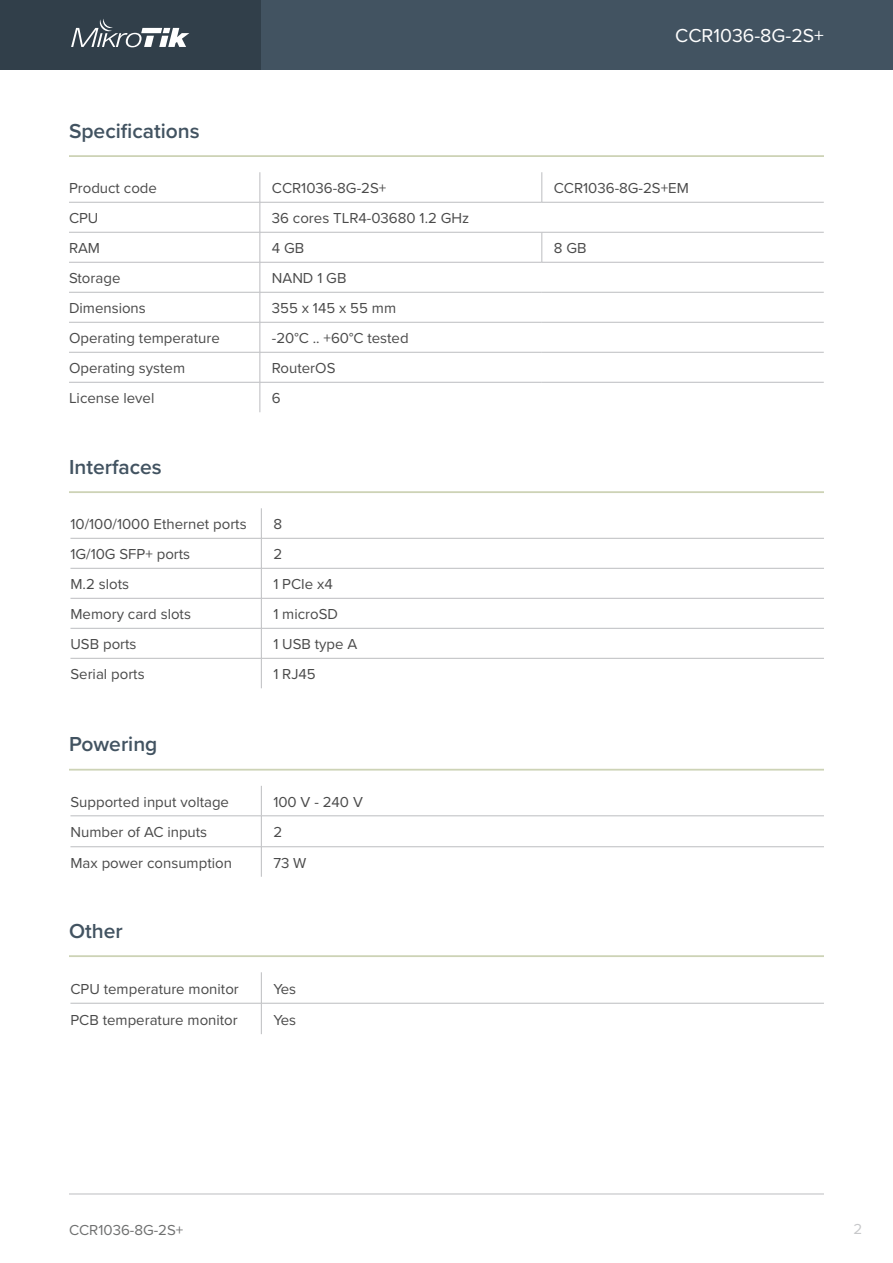
<style>
.page{position:relative;width:893px;height:1263px;background:#fff}
.page>*{position:absolute;margin:0;border:0;box-sizing:border-box;transform-origin:0 0}
.Mazie_virsraksti_201{font:600 21px "Proxima Nova";color:#425361}
.t1{font:19.5px "Proxima Nova";color:#fff}
.Tabulu_teksts_2019{font:15px "Proxima Nova";color:#4a4a4a}
.t2{font:15px "Proxima Nova";color:#6f7070}
.t3{font:15px "Proxima Nova";color:#c7c8ca}
</style>
<div class="page">
<div style="left:0;top:0;width:893px;height:69px;background:#425361"></div>
<div style="left:0;top:0;width:260px;height:69px;background:#313f4a"></div>
<svg style="left:71px;top:19px;width:118px;height:28px"></svg>
<hr style="left:69px;top:1194px;width:755px;height:1px;background:#bcbdc0">
<hr style="left:260px;top:172px;width:1px;height:30px;background:#bcbdc0">
<hr style="left:69px;top:202px;width:191px;height:1px;background:#bcbdc0">
<hr style="left:260px;top:202px;width:282px;height:1px;background:#bcbdc0">
<hr style="left:260px;top:202px;width:1px;height:30px;background:#bcbdc0">
<hr style="left:542px;top:202px;width:282px;height:1px;background:#bcbdc0">
<hr style="left:69px;top:232px;width:191px;height:1px;background:#bcbdc0">
<hr style="left:260px;top:232px;width:282px;height:1px;background:#bcbdc0">
<hr style="left:260px;top:232px;width:1px;height:30px;background:#bcbdc0">
<hr style="left:542px;top:232px;width:282px;height:1px;background:#bcbdc0">
<hr style="left:69px;top:262px;width:191px;height:1px;background:#bcbdc0">
<hr style="left:260px;top:262px;width:282px;height:1px;background:#bcbdc0">
<hr style="left:260px;top:262px;width:1px;height:30px;background:#bcbdc0">
<hr style="left:542px;top:262px;width:282px;height:1px;background:#bcbdc0">
<hr style="left:69px;top:292px;width:191px;height:1px;background:#bcbdc0">
<hr style="left:260px;top:292px;width:282px;height:1px;background:#bcbdc0">
<hr style="left:260px;top:292px;width:1px;height:30px;background:#bcbdc0">
<hr style="left:542px;top:292px;width:282px;height:1px;background:#bcbdc0">
<hr style="left:69px;top:322px;width:191px;height:1px;background:#bcbdc0">
<hr style="left:260px;top:322px;width:282px;height:1px;background:#bcbdc0">
<hr style="left:260px;top:322px;width:1px;height:30px;background:#bcbdc0">
<hr style="left:542px;top:322px;width:282px;height:1px;background:#bcbdc0">
<hr style="left:69px;top:352px;width:191px;height:1px;background:#bcbdc0">
<hr style="left:260px;top:352px;width:282px;height:1px;background:#bcbdc0">
<hr style="left:260px;top:352px;width:1px;height:30px;background:#bcbdc0">
<hr style="left:542px;top:352px;width:282px;height:1px;background:#bcbdc0">
<hr style="left:69px;top:382px;width:191px;height:1px;background:#bcbdc0">
<hr style="left:260px;top:382px;width:282px;height:1px;background:#bcbdc0">
<hr style="left:260px;top:382px;width:1px;height:30px;background:#bcbdc0">
<hr style="left:542px;top:382px;width:282px;height:1px;background:#bcbdc0">
<hr style="left:542px;top:232px;width:1px;height:30px;background:#bcbdc0">
<hr style="left:542px;top:172px;width:1px;height:30px;background:#bcbdc0">
<hr style="left:261px;top:508px;width:1px;height:30px;background:#bcbdc0">
<hr style="left:70px;top:538px;width:191px;height:1px;background:#bcbdc0">
<hr style="left:261px;top:538px;width:563px;height:1px;background:#bcbdc0">
<hr style="left:261px;top:538px;width:1px;height:30px;background:#bcbdc0">
<hr style="left:70px;top:568px;width:191px;height:1px;background:#bcbdc0">
<hr style="left:261px;top:568px;width:563px;height:1px;background:#bcbdc0">
<hr style="left:261px;top:568px;width:1px;height:30px;background:#bcbdc0">
<hr style="left:70px;top:598px;width:191px;height:1px;background:#bcbdc0">
<hr style="left:261px;top:598px;width:563px;height:1px;background:#bcbdc0">
<hr style="left:261px;top:598px;width:1px;height:30px;background:#bcbdc0">
<hr style="left:70px;top:628px;width:191px;height:1px;background:#bcbdc0">
<hr style="left:261px;top:628px;width:563px;height:1px;background:#bcbdc0">
<hr style="left:261px;top:628px;width:1px;height:30px;background:#bcbdc0">
<hr style="left:70px;top:658px;width:191px;height:1px;background:#bcbdc0">
<hr style="left:261px;top:658px;width:563px;height:1px;background:#bcbdc0">
<hr style="left:261px;top:658px;width:1px;height:30px;background:#bcbdc0">
<hr style="left:261px;top:786px;width:1px;height:30px;background:#bcbdc0">
<hr style="left:70px;top:815px;width:191px;height:1px;background:#bcbdc0">
<hr style="left:261px;top:815px;width:563px;height:1px;background:#bcbdc0">
<hr style="left:261px;top:816px;width:1px;height:30px;background:#bcbdc0">
<hr style="left:70px;top:846px;width:191px;height:1px;background:#bcbdc0">
<hr style="left:261px;top:846px;width:563px;height:1px;background:#bcbdc0">
<hr style="left:261px;top:847px;width:1px;height:30px;background:#bcbdc0">
<hr style="left:69px;top:155px;width:755px;height:2px;background:#cdd3b6">
<hr style="left:69px;top:491px;width:755px;height:2px;background:#cdd3b6">
<hr style="left:69px;top:769px;width:755px;height:1px;background:#cdd3b6">
<hr style="left:261px;top:972px;width:1px;height:31px;background:#bcbdc0">
<hr style="left:70px;top:1003px;width:191px;height:1px;background:#bcbdc0">
<hr style="left:261px;top:1003px;width:563px;height:1px;background:#bcbdc0">
<hr style="left:261px;top:1003px;width:1px;height:31px;background:#bcbdc0">
<hr style="left:69px;top:955px;width:755px;height:2px;background:#cdd3b6">
<p class="Mazie_virsraksti_201" style="left:69px;top:115px;width:132px">Specifications</p>
<p class="t1" style="left:675px;top:21px;width:150px">CCR1036-8G-2S+</p>
<p class="Tabulu_teksts_2019" style="left:69px;top:177px;width:90px">Product code</p>
<p class="Tabulu_teksts_2019" style="left:272px;top:177px;width:116px">CCR1036-8G-2S+</p>
<p class="Tabulu_teksts_2019" style="left:554px;top:177px;width:137px">CCR1036-8G-2S+EM</p>
<p class="Tabulu_teksts_2019" style="left:69px;top:207px;width:31px">CPU</p>
<p class="Tabulu_teksts_2019" style="left:272px;top:207px;width:199px">36 cores TLR4-03680 1.2 GHz</p>
<p class="Tabulu_teksts_2019" style="left:69px;top:237px;width:33px">RAM</p>
<p class="Tabulu_teksts_2019" style="left:272px;top:237px;width:34px">4 GB</p>
<p class="Tabulu_teksts_2019" style="left:554px;top:237px;width:34px">8 GB</p>
<p class="Tabulu_teksts_2019" style="left:69px;top:267px;width:53px">Storage</p>
<p class="Tabulu_teksts_2019" style="left:272px;top:267px;width:76px">NAND 1 GB</p>
<p class="Tabulu_teksts_2019" style="left:69px;top:297px;width:78px">Dimensions</p>
<p class="Tabulu_teksts_2019" style="left:272px;top:297px;width:126px">355 x 145 x 55 mm</p>
<p class="Tabulu_teksts_2019" style="left:69px;top:327px;width:152px">Operating temperature</p>
<p class="Tabulu_teksts_2019" style="left:272px;top:327px;width:138px">-20°C .. +60°C tested</p>
<p class="Tabulu_teksts_2019" style="left:69px;top:357px;width:118px">Operating system</p>
<p class="Tabulu_teksts_2019" style="left:272px;top:357px;width:65px">RouterOS</p>
<p class="Tabulu_teksts_2019" style="left:69px;top:387px;width:87px">License level</p>
<p class="Tabulu_teksts_2019" style="left:272px;top:387px;width:10px">6</p>
<p class="Mazie_virsraksti_201" style="left:69px;top:451px;width:94px">Interfaces</p>
<p class="Tabulu_teksts_2019" style="left:70px;top:513px;width:178px">10/100/1000 Ethernet ports</p>
<p class="Tabulu_teksts_2019" style="left:273px;top:513px;width:10px">8</p>
<p class="Tabulu_teksts_2019" style="left:70px;top:543px;width:121px">1G/10G SFP+ ports</p>
<p class="Tabulu_teksts_2019" style="left:273px;top:543px;width:10px">2</p>
<p class="Tabulu_teksts_2019" style="left:70px;top:573px;width:60px">M.2 slots</p>
<p class="Tabulu_teksts_2019" style="left:273px;top:573px;width:61px">1 PCIe x4</p>
<p class="Tabulu_teksts_2019" style="left:70px;top:603px;width:122px">Memory card slots</p>
<p class="Tabulu_teksts_2019" style="left:273px;top:603px;width:66px">1 microSD</p>
<p class="Tabulu_teksts_2019" style="left:70px;top:633px;width:68px">USB ports</p>
<p class="Tabulu_teksts_2019" style="left:273px;top:633px;width:86px">1 USB type A</p>
<p class="Tabulu_teksts_2019" style="left:70px;top:663px;width:76px">Serial ports</p>
<p class="Tabulu_teksts_2019" style="left:273px;top:663px;width:44px">1 RJ45</p>
<p class="Mazie_virsraksti_201" style="left:69px;top:729px;width:90px">Powering</p>
<p class="Tabulu_teksts_2019" style="left:70px;top:790px;width:160px">Supported input voltage</p>
<p class="Tabulu_teksts_2019" style="left:273px;top:790px;width:91px">100 V - 240 V</p>
<p class="Tabulu_teksts_2019" style="left:70px;top:821px;width:138px">Number of AC inputs</p>
<p class="Tabulu_teksts_2019" style="left:273px;top:821px;width:10px">2</p>
<p class="Tabulu_teksts_2019" style="left:70px;top:851px;width:163px">Max power consumption</p>
<p class="Tabulu_teksts_2019" style="left:273px;top:851px;width:35px">73 W</p>
<p class="Mazie_virsraksti_201" style="left:69px;top:915px;width:55px">Other</p>
<p class="Tabulu_teksts_2019" style="left:70px;top:977px;width:170px">CPU temperature monitor</p>
<p class="Tabulu_teksts_2019" style="left:273px;top:977px;width:24px">Yes</p>
<p class="Tabulu_teksts_2019" style="left:70px;top:1008px;width:169px">PCB temperature monitor</p>
<p class="Tabulu_teksts_2019" style="left:273px;top:1008px;width:24px">Yes</p>
<p class="t2" style="left:69px;top:1218px;width:116px">CCR1036-8G-2S+</p>
<p class="t3" style="left:854px;top:1218px;width:10px">2</p>
</div>
